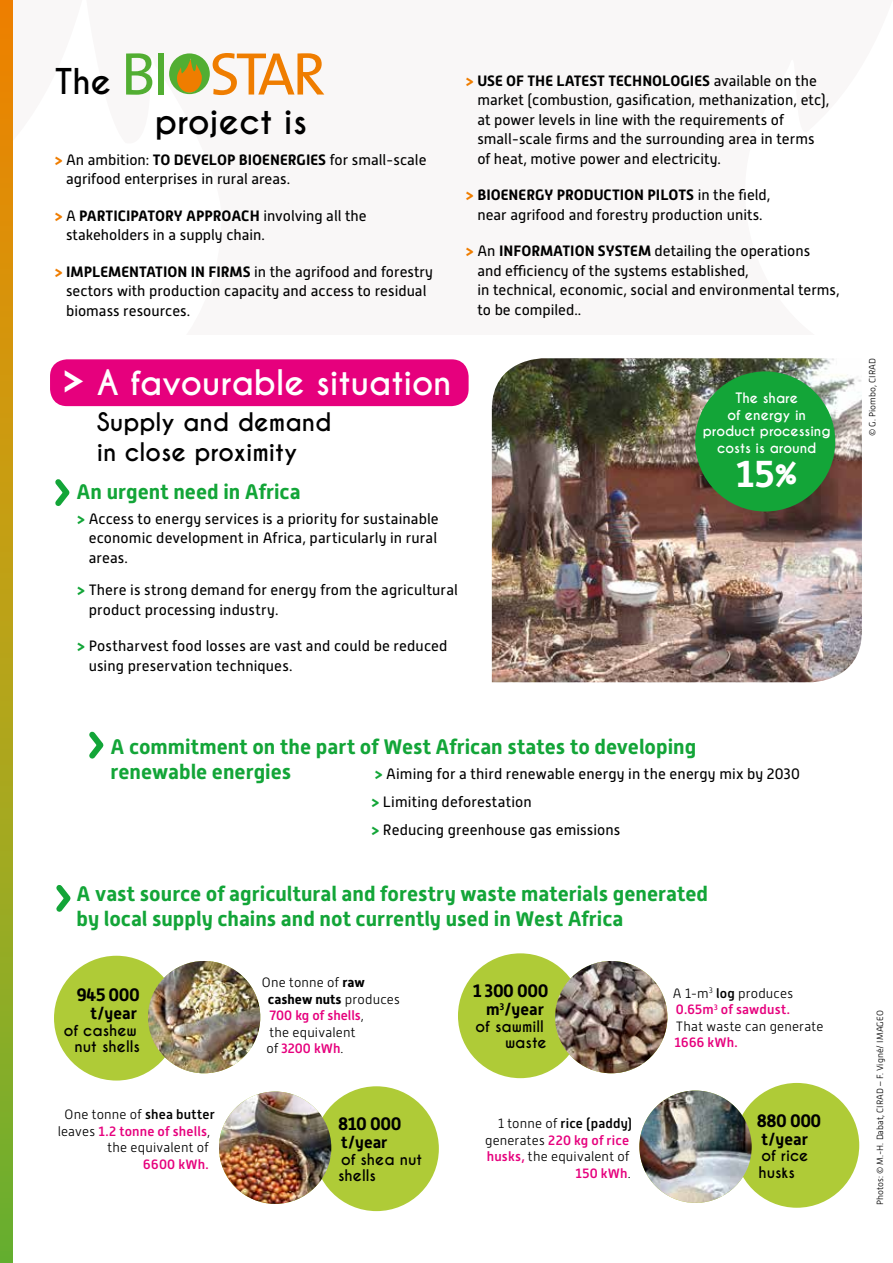
<style>
.page{position:relative;width:893px;height:1263px;background:#fff}
.page>*{position:absolute;margin:0;border:0;box-sizing:border-box;transform-origin:0 0}
.t1{font:700 37.5px "Alwyn New";color:#fff}
.t2{font:700 33.3px "Caviar Dreams";color:#000}
.t3{font:700 33px "Caviar Dreams";letter-spacing:-.005em;color:#fff}
.t4{font:700 24px/30px "Caviar Dreams";color:#000}
.t5{font:700 21px/25.5px "Alwyn New";color:#13a538}
.t6{font:700 18px "Alwyn New";letter-spacing:-.025em;color:#000}
.t7{font:700 16.5px "Alwyn New";color:#000}
.t8{font:15px/19.5px "Alwyn New";color:#000}
.t9{font:700 15px/16.5px "Caviar Dreams";color:#000;text-align:right}
.t10{font:300 13.5px/16.5px "Alwyn New";letter-spacing:.01em;color:#000}
.t11{font:700 13.5px/16.5px "Caviar Dreams";color:#fff;text-align:center}
.t12{font:500 13.5px "Alwyn New";letter-spacing:.015em;color:#e6007d}
.t13{font:300 9px "Alwyn New";color:#000}
.s1{font-weight:700;color:#ef7d00}
.s2{font-weight:700}
.s3{font-size:48px}
.s4{font-weight:700;color:#13a538}
.s5{font-family:"Caviar Dreams"}
.s6{font-weight:500}
.s7{font-weight:300;color:#000}
.s8{font-weight:500;color:#e6007d}
</style>
<div class="page">
<div style="left:0;top:0;width:893px;height:334px;background:#f9f7f7"></div>
<svg style="left:56px;top:885px;width:15px;height:27px"></svg>
<svg style="left:0;top:0;width:13px;height:1263px;background:#b49e17"></svg>
<svg style="left:89px;top:731px;width:15px;height:28px"></svg>
<svg style="left:55px;top:479px;width:15px;height:27px"></svg>
<img style="left:492px;top:358px;width:370px;height:324px">
<div style="left:695px;top:371px;width:140px;height:140px;background:#13a538;border-radius:50%"></div>
<div style="left:50px;top:359px;width:419px;height:47px;background:#e6007d;border-radius:17px"></div>
<svg style="left:126px;top:53px;width:26px;height:42px"></svg>
<div style="left:159px;top:53px;width:5px;height:42px;background:#52ae32"></div>
<svg style="left:169px;top:53px;width:155px;height:42px"></svg>
<div style="left:54px;top:956px;width:125px;height:124px;background:#afcb37;border-radius:50%"></div>
<img style="left:148px;top:961px;width:112px;height:112px;border-radius:56px">
<div style="left:458px;top:953px;width:125px;height:125px;background:#afcb37;border-radius:50%"></div>
<img style="left:555px;top:961px;width:112px;height:112px;border-radius:56px">
<div style="left:314px;top:1086px;width:125px;height:125px;background:#afcb37;border-radius:50%"></div>
<img style="left:219px;top:1091px;width:112px;height:113px;border-radius:56px">
<div style="left:734px;top:1083px;width:125px;height:125px;background:#afcb37;border-radius:50%"></div>
<img style="left:639px;top:1090px;width:113px;height:113px;border-radius:56px">
<h2 class="t2" style="left:55px;top:61px;width:58px">The</h2>
<h2 class="t2" style="left:155px;top:102px;width:154px">project is</h2>
<p class="t8" style="left:66px;top:150px;width:362px;text-indent:-12px"><span class="s1">&gt;</span> An ambition: <span class="s2">TO DEVELOP BIOENERGIES</span> for small-scale agrifood enterprises in rural areas.</p>
<p class="t8" style="left:66px;top:206px;width:302px;text-indent:-12px"><span class="s1">&gt;</span> A <span class="s2">PARTICIPATORY APPROACH</span> involving all the stakeholders in a supply chain.</p>
<p class="t8" style="left:66px;top:262px;width:368px;text-indent:-12px"><span class="s1">&gt;</span> <span class="s2">IMPLEMENTATION IN FIRMS</span> in the agrifood and forestry sectors with production capacity and access to residual biomass resources.</p>
<p class="t8" style="left:477px;top:71px;width:354px;text-indent:-12px"><span class="s1">&gt;</span> <span class="s2">USE OF THE LATEST TECHNOLOGIES</span> available on the market (combustion, gasification, methanization, etc), at power levels in line with the requirements of small-scale firms and the surrounding area in terms of heat, motive power and electricity.</p>
<p class="t8" style="left:465px;top:185px;width:307px;text-align:center"><span class="s1">&gt;</span> <span class="s2">BIOENERGY PRODUCTION PILOTS</span> in the field, near agrifood and forestry production units.</p>
<p class="t8" style="left:477px;top:241px;width:364px;text-indent:-12px"><span class="s1">&gt;</span> An <span class="s2">INFORMATION SYSTEM</span> detailing the operations<br>and efficiency of the systems established,<br>in technical, economic, social and environmental terms, to be compiled..</p>
<h3 class="t3" style="left:64px;top:362px;width:389px"><span class="s3">&gt;</span> A favourable situation</h3>
<h3 class="t4" style="left:97px;top:407px;width:236px">Supply and demand in close proximity</h3>
<h3 class="t5" style="left:77px;top:479px;width:225px">An urgent need in Africa</h3>
<p class="t8" style="left:89px;top:509px;width:352px;text-align:justify;text-indent:-12px"><span class="s4">&gt;</span> Access to energy services is a priority for sustainable economic development in Africa, particularly in rural areas.</p>
<p class="t8" style="left:89px;top:580px;width:371px;text-indent:-12px"><span class="s4">&gt;</span> There is strong demand for energy from the agricultural product processing industry.</p>
<p class="t8" style="left:89px;top:636px;width:360px;text-indent:-12px"><span class="s4">&gt;</span> Postharvest food losses are vast and could be reduced using preservation techniques.</p>
<p class="t11" style="left:703px;top:390px;width:129px">The share<br>of energy in product processing costs is around</p>
<h1 class="t1" style="left:736px;top:453px;width:63px">15<span class="s5">%</span></h1>
<h3 class="t5" style="left:111px;top:734px;width:587px">A commitment on the part of West African states to developing renewable energies</h3>
<p class="t8" style="left:371px;top:760px;width:431px;line-height:28px"><span class="s4">&gt;</span> Aiming for a third renewable energy in the energy mix by 2030 <span class="s4">&gt;</span> Limiting deforestation<br><span class="s4">&gt;</span> Reducing greenhouse gas emissions</p>
<h3 class="t5" style="left:77px;top:880px;width:633px">A vast source of agricultural and forestry waste materials generated by local supply chains and not currently used in West Africa</h3>
<p class="t6" style="left:76px;top:984px;width:65px">945 000</p>
<p class="t7" style="left:90px;top:1004px;width:48px">t/year</p>
<p class="t9" style="left:64px;top:1022px;width:78px">of cashew nut shells</p>
<p class="t10" style="left:65px;top:1106px;width:152px">One tonne of <span class="s6">shea butter</span></p>
<p class="t12" style="left:58px;top:1123px;width:154px"><span class="s7">leaves</span> 1.2 tonne of shells<span class="s7">,</span></p>
<p class="t10" style="left:108px;top:1139px;width:103px">the equivalent of</p>
<p class="t12" style="left:143px;top:1156px;width:67px">6600 kWh.</p>
<p class="t10" style="left:266px;top:974px;width:135px;text-indent:-4px">One tonne of <span class="s2">raw cashew nuts</span> produces<br><span class="s8">700 kg of shells</span>,<br>the equivalent<br>of <span class="s8">3200 kWh</span>.</p>
<p class="t10" style="left:673px;top:985px;width:152px">A 1-m<sup>3</sup> <span class="s6">log</span> produces<br><span class="s8">0.65m</span><sup>3</sup> <span class="s8">of sawdust.<br></span>That waste can generate</p>
<p class="t6" style="left:473px;top:980px;width:77px">1 300 000</p>
<p class="t7" style="left:486px;top:1000px;width:59px">m<sup>3</sup>/year</p>
<p class="t9" style="left:476px;top:1018px;width:73px">of sawmill waste</p>
<p class="t12" style="left:674px;top:1035px;width:65px">1666 kWh.</p>
<p class="t6" style="left:338px;top:1113px;width:65px">810 000</p>
<p class="t7" style="left:341px;top:1133px;width:48px">t/year</p>
<p class="t9" style="left:338px;top:1151px;width:86px;text-align:left">of shea nut shells</p>
<p class="t10" style="left:485px;top:1115px;width:149px;text-align:right">1 tonne of <span class="s6">rice (paddy) </span>generates <span class="s8">220 kg of rice husks,</span> the equivalent of<br><span class="s8">150 kWh</span>.</p>
<p class="t6" style="left:757px;top:1110px;width:66px">880 000</p>
<p class="t7" style="left:761px;top:1129px;width:48px">t/year</p>
<p class="t9" style="left:758px;top:1148px;width:52px;text-align:left">of rice husks</p>
<p class="t13" style="left:867px;top:436px;width:79px;rotate:-90deg">© G. Piombo, CIRAD</p>
<p class="t13" style="left:875px;top:1205px;width:196px;rotate:-90deg">Photos: © M.-H. Dabat, CIRAD – F. Vigné/ IMAGEO</p>
</div>
